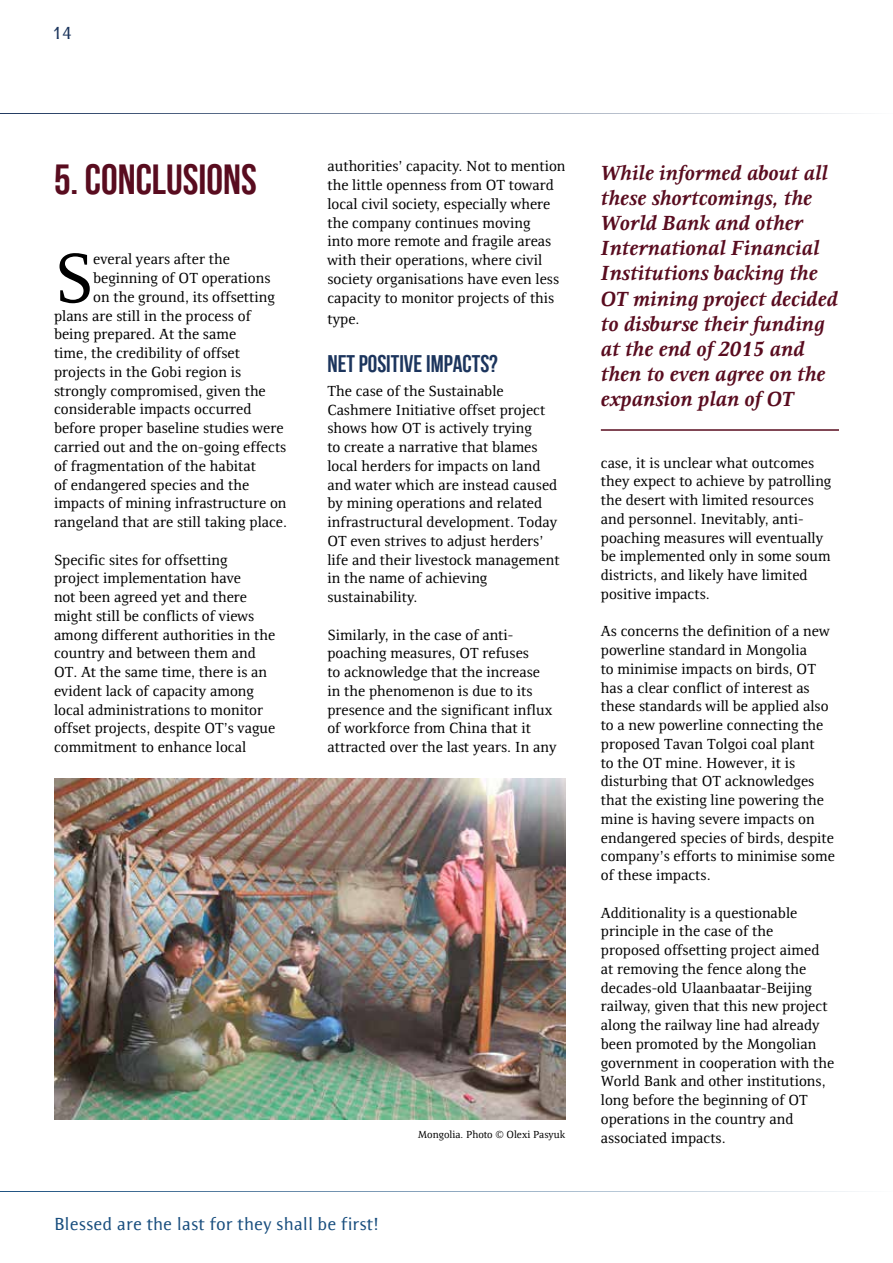
<style>
.page{position:relative;width:893px;height:1263px;background:#fff}
.page>*{position:absolute;margin:0;border:0;box-sizing:border-box;transform-origin:0 0}
.t1{font:70.8px "Resavska BG";color:#000}
.t2{font:42px "Bebas Neue";color:#590c1f}
.t3{font:24px "Bebas Neue";color:#1c355d}
.t4{font:italic 700 21px/25.2px "Resavska BG";color:#590c1f}
.t5{font:18px "Resavska BG Sans";color:#194e7e}
.t6{font:18px "Resavska BG Sans";color:#1c355d}
.t7{font:15px/18.8px "Resavska BG";color:#000}
.t8{font:10.5px "Resavska BG";color:#000}
</style>
<div class="page">
<hr style="left:0;top:113px;width:893px;height:1px;background:#1c355d">
<hr style="left:0;top:1191px;width:893px;height:1px;background:#194e7e">
<img style="left:54px;top:779px;width:512px;height:341px">
<hr style="left:601px;top:429px;width:238px;height:2px;background:#590c1f">
<p class="t6" style="left:52px;top:23px;width:21px">14</p>
<h2 class="t2" style="left:54px;top:157px;width:204px">5. CONCLUSIONS</h2>
<h1 class="t1" style="left:54px;top:238px;width:41px">S</h1>
<p class="t7" style="left:93px;top:250px;width:138px">everal years after the</p>
<p class="t7" style="left:93px;top:269px;width:179px">beginning of OT operations</p>
<p class="t7" style="left:93px;top:288px;width:183px">on the ground, its offsetting</p>
<p class="t7" style="left:54px;top:306px;width:198px">plans are still in the process of</p>
<p class="t7" style="left:54px;top:325px;width:184px">being prepared. At the same</p>
<p class="t7" style="left:54px;top:344px;width:187px">time, the credibility of offset</p>
<p class="t7" style="left:54px;top:363px;width:189px">projects in the Gobi region is</p>
<p class="t7" style="left:54px;top:381px;width:213px">strongly compromised, given the</p>
<p class="t7" style="left:54px;top:400px;width:199px">considerable impacts occurred</p>
<p class="t7" style="left:54px;top:419px;width:231px">before proper baseline studies were</p>
<p class="t7" style="left:54px;top:438px;width:234px">carried out and the on-going effects</p>
<p class="t7" style="left:54px;top:456px;width:204px">of fragmentation of the habitat</p>
<p class="t7" style="left:54px;top:475px;width:197px">of endangered species and the</p>
<p class="t7" style="left:54px;top:494px;width:234px">impacts of mining infrastructure on</p>
<p class="t7" style="left:54px;top:513px;width:235px">rangeland that are still taking place.</p>
<p class="t7" style="left:54px;top:550px;width:223px">Specific sites for offsetting project implementation have<br>not been agreed yet and there might still be conflicts of views among different authorities in the country and between them and<br>OT. At the same time, there is an evident lack of capacity among local administrations to monitor offset projects, despite OT’s vague commitment to enhance local</p>
<p class="t7" style="left:327px;top:157px;width:240px">authorities’ capacity. Not to mention the little openness from OT toward local civil society, especially where the company continues moving<br>into more remote and fragile areas with their operations, where civil society organisations have even less capacity to monitor projects of this</p>
<p class="t7" style="left:327px;top:310px;width:34px">type.</p>
<h3 class="t3" style="left:327px;top:350px;width:172px">NET POSITIVE IMPACTS?</h3>
<p class="t7" style="left:327px;top:381px;width:234px">The case of the Sustainable<br>Cashmere Initiative offset project shows how OT is actively trying<br>to create a narrative that blames local herders for impacts on land and water which are instead caused by mining operations and related infrastructural development. Today<br>OT even strives to adjust herders’ life and their livestock management in the name of achieving sustainability.</p>
<p class="t7" style="left:327px;top:625px;width:231px">Similarly, in the case of anti&shy;poaching measures, OT refuses<br>to acknowledge that the increase<br>in the phenomenon is due to its presence and the significant influx of workforce from China that it attracted over the last years. In any</p>
<p class="t8" style="left:418px;top:1128px;width:149px">Mongolia. Photo © Olexi Pasyuk</p>
<p class="t5" style="left:54px;top:1213px;width:326px">Blessed are the last for they shall be first!</p>
<p class="t4" style="left:601px;top:160px;width:239px">While informed about all these shortcomings, the<br>World Bank and other<br>International Financial<br>Institutions backing the<br>OT mining project decided to disburse their funding at the end of 2015 and then to even agree on the expansion plan of OT</p>
<p class="t7" style="left:601px;top:453px;width:232px">case, it is unclear what outcomes they expect to achieve by patrolling the desert with limited resources and personnel. Inevitably, anti&shy;poaching measures will eventually be implemented only in some soum districts, and likely have limited positive impacts.</p>
<p class="t7" style="left:601px;top:622px;width:236px">As concerns the definition of a new powerline standard in Mongolia<br>to minimise impacts on birds, OT has a clear conflict of interest as these standards will be applied also to a new powerline connecting the proposed Tavan Tolgoi coal plant<br>to the OT mine. However, it is disturbing that OT acknowledges that the existing line powering the mine is having severe impacts on endangered species of birds, despite company’s efforts to minimise some of these impacts.</p>
<p class="t7" style="left:601px;top:903px;width:235px">Additionality is a questionable principle in the case of the proposed offsetting project aimed at removing the fence along the decades-old Ulaanbaatar-Beijing railway, given that this new project along the railway line had already been promoted by the Mongolian government in cooperation with the<br>World Bank and other institutions, long before the beginning of OT operations in the country and associated impacts.</p>
</div>
